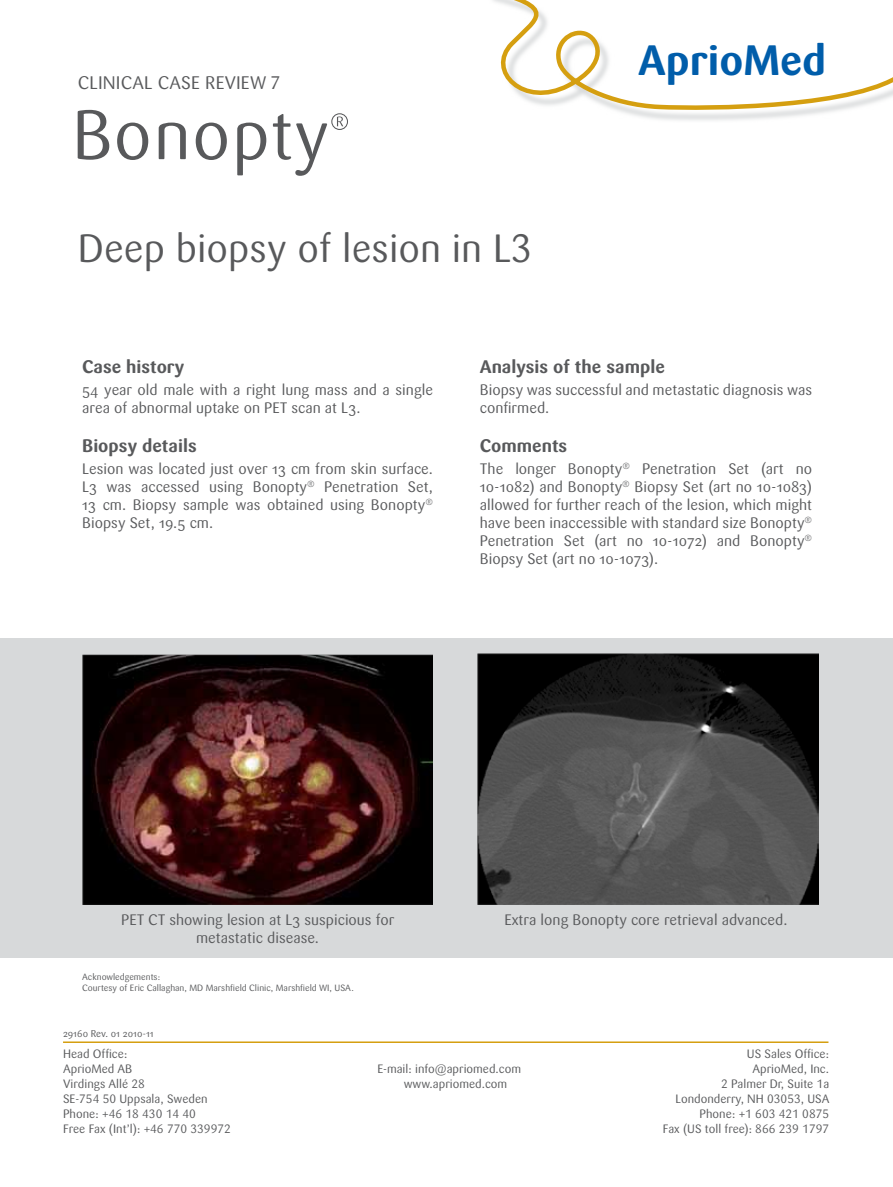
<style>
.page{position:relative;width:893px;height:1187px;background:#fff}
.page>*{position:absolute;margin:0;border:0;box-sizing:border-box;transform-origin:0 0}
.t1{font:700 42px "Sari";color:#005daa}
.t2{font:39px "Sari OT";color:#58595b}
.t3{font:700 18px "Sari OT";color:#58595b}
.t4{font:18px "Sari OT";letter-spacing:.01em;color:#58595b}
.t5{font:15px/18px "Sari OT";color:#58595b}
.t6{font:12px/15px "Sari OT";color:#58595b}
.t7{font:9.75px "Sari OT";color:#58595b}
.t8{font:9px/10.8px "Sari OT";color:#58595b}
</style>
<div class="page">
<div style="left:0;top:638px;width:893px;height:319px;background:#d7d9da"></div>
<svg style="left:493px;top:0;width:400px;height:114px"></svg>
<svg style="left:635px;top:40px;width:192px;height:81px"></svg>
<hr style="left:63px;top:1041px;width:765px;height:1px;background:#d59f10">
<svg style="left:78px;top:110px;width:31px;height:50px"></svg>
<svg style="left:117px;top:123px;width:31px;height:37px"></svg>
<svg style="left:159px;top:123px;width:27px;height:36px"></svg>
<svg style="left:196px;top:123px;width:31px;height:37px"></svg>
<svg style="left:237px;top:123px;width:29px;height:52px"></svg>
<svg style="left:273px;top:113px;width:75px;height:63px"></svg>
<img style="left:82px;top:654px;width:350px;height:250px">
<img style="left:477px;top:653px;width:341px;height:251px">
<p class="t4" style="left:78px;top:71px;width:204px">Clinical case review 7</p>
<h2 class="t2" style="left:78px;top:223px;width:455px">Deep biopsy of lesion in L3</h2>
<h1 class="t1" style="left:638px;top:36px;width:190px">AprioMed</h1>
<p class="t3" style="left:82px;top:355px;width:104px">Case history</p>
<p class="t5" style="left:82px;top:381px;width:352px">54 year old male with a right lung mass and a single area of abnormal uptake on PET scan at L3.</p>
<p class="t3" style="left:82px;top:434px;width:116px">Biopsy details</p>
<p class="t5" style="left:82px;top:460px;width:352px;text-align:justify">Lesion was located just over 13 cm from skin surface.<br>L3 was accessed using Bonopty<sup>®</sup> Penetration Set, 13 cm. Biopsy sample was obtained using Bonopty<sup>® </sup>Biopsy Set, 19.5 cm.</p>
<p class="t3" style="left:480px;top:355px;width:187px">Analysis of the sample</p>
<p class="t5" style="left:480px;top:381px;width:334px">Biopsy was successful and metastatic diagnosis was confirmed.</p>
<p class="t3" style="left:480px;top:434px;width:89px">Comments</p>
<p class="t5" style="left:480px;top:460px;width:334px;text-align:justify">The longer Bonopty<sup>®</sup> Penetration Set (art no 10‑1082) and Bonopty<sup>®</sup> Biopsy Set (art no 10‑1083) allowed for further reach of the lesion, which might have been inaccessible with standard size Bonopty<sup>® </sup>Penetration Set (art no 10‑1072) and Bonopty<sup>® </sup>Biopsy Set (art no 10‑1073).</p>
<p class="t5" style="left:121px;top:910px;width:275px;text-align:center">PET CT showing lesion at L3 suspicious for metastatic disease.</p>
<p class="t5" style="left:504px;top:910px;width:285px">Extra long Bonopty core retrieval advanced.</p>
<p class="t8" style="left:82px;top:971px;width:273px">Acknowledgements:<br>Courtesy of Eric Callaghan, MD Marshfield Clinic, Marshfield WI , USA.</p>
<p class="t7" style="left:63px;top:1027px;width:92px">29160 Rev. 01 2010-11</p>
<p class="t6" style="left:63px;top:1046px;width:169px">Head Office:<br>AprioMed AB<br>Virdings Allé 28<br>SE-754 50 Uppsala, Sweden<br>Phone: +46 18 430 14 40<br>Free Fax (I nt’l): +46 770 339972</p>
<p class="t6" style="left:404px;top:1061px;width:119px;text-indent:-26px">E-mail: info@apriomed.com www.apriomed.com</p>
<p class="t6" style="left:747px;top:1046px;width:84px">US Sales Office:</p>
<p class="t6" style="left:752px;top:1061px;width:78px">AprioMed, I nc.</p>
<p class="t6" style="left:721px;top:1076px;width:110px">2 Palmer Dr, Suite 1a</p>
<p class="t6" style="left:675px;top:1091px;width:148px">Londonderry, N H 03053, USA</p>
<p class="t6" style="left:700px;top:1106px;width:131px">Phone: +1 603 421 0875</p>
<p class="t6" style="left:663px;top:1121px;width:168px">Fax (US toll free): 866 239 1797</p>
</div>
